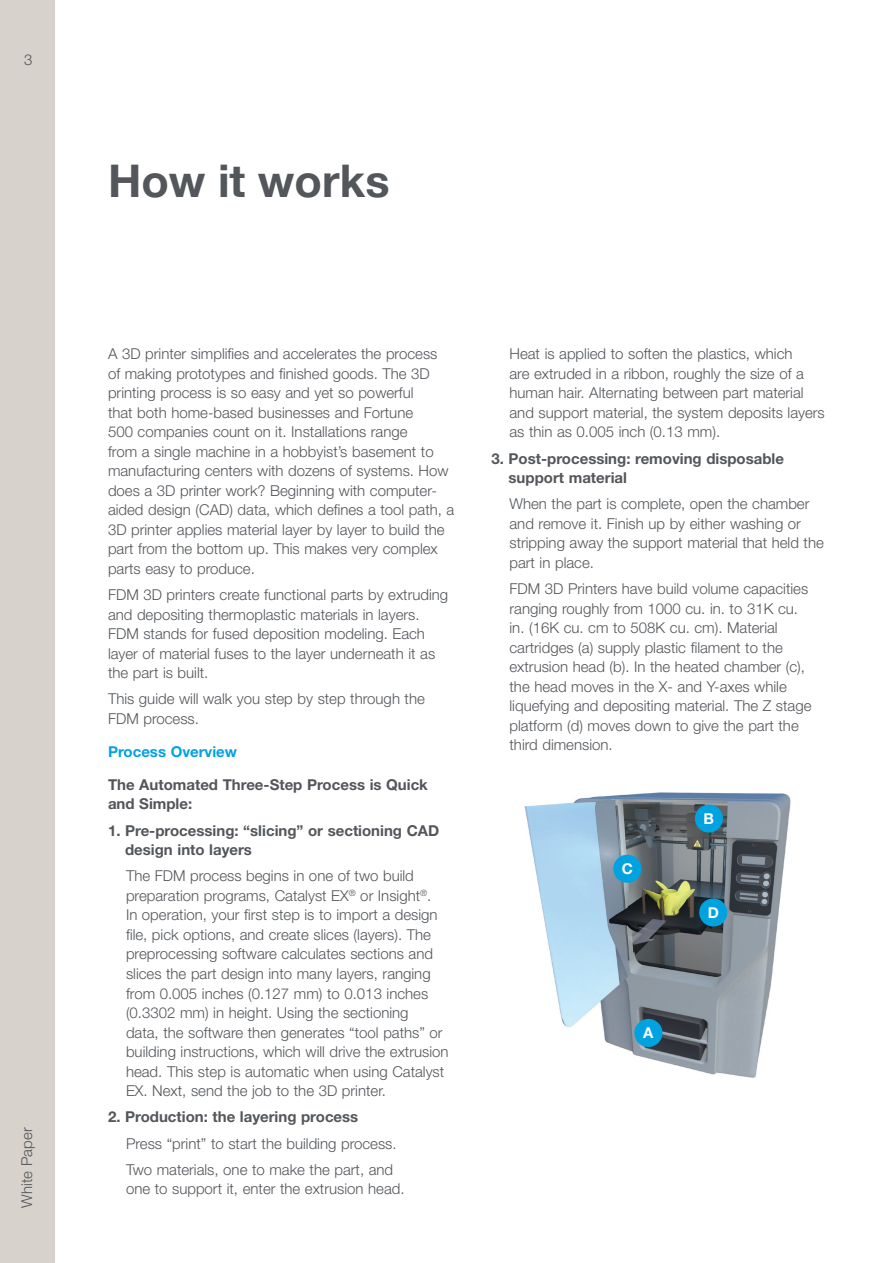
<style>
.page{position:relative;width:893px;height:1263px;background:#fff}
.page>*{position:absolute;margin:0;border:0;box-sizing:border-box;transform-origin:0 0}
.Page_Title{font:700 45px "Helvetica Neue";color:#53565a}
.Para{font:300 15px/19.5px "Helvetica Neue LT Std";color:#53565a}
.Para-2{font:700 15px/19.5px "Helvetica Neue LT Std";color:#53565a}
.Para_Subhead{font:700 15px/19.5px "Helvetica Neue LT Std";color:#54555a}
.Para_Subhead-2{font:700 15px "Helvetica Neue LT Std";color:#00a3e0}
.Para-3{font:700 15px "Helvetica Neue LT Std";color:#fff}
</style>
<div class="page">
<div style="left:0;top:0;width:55px;height:1263px;background:#d7d2cb"></div>
<img style="left:524px;top:792px;width:267px;height:286px">
<div style="left:634px;top:1019px;width:28px;height:28px;background:#00a2e0;border-radius:50%"></div>
<div style="left:695px;top:804px;width:28px;height:28px;background:#00a2e0;border-radius:50%"></div>
<div style="left:613px;top:855px;width:28px;height:28px;background:#00a2e0;border-radius:50%"></div>
<div style="left:699px;top:898px;width:28px;height:28px;background:#00a2e0;border-radius:50%"></div>
<p class="Para" style="left:24px;top:49px;width:10px">3</p>
<p class="Para" style="left:17px;top:1208px;width:82px;rotate:-90deg">White Paper</p>
<p class="Page_Title" style="left:108px;top:146px;width:283px">How it works</p>
<p class="Para" style="left:108px;top:344px;width:348px">A 3D printer simplifies and accelerates the process<br>of making prototypes and finished goods. The 3D printing process is so easy and yet so powerful<br>that both home-based businesses and Fortune<br>500 companies count on it. Installations range<br>from a single machine in a hobbyist’s basement to manufacturing centers with dozens of systems. How does a 3D printer work? Beginning with computer&shy;aided design (CAD) data, which defines a tool path, a 3D printer applies material layer by layer to build the part from the bottom up. This makes very complex parts easy to produce.</p>
<p class="Para" style="left:108px;top:585px;width:342px">FDM 3D printers create functional parts by extruding and depositing thermoplastic materials in layers.<br>FDM stands for fused deposition modeling. Each layer of material fuses to the layer underneath it as the part is built.</p>
<p class="Para" style="left:108px;top:689px;width:318px">This guide will walk you step by step through the<br>FDM process.</p>
<p class="Para_Subhead-2" style="left:108px;top:742px;width:131px">Process Overview</p>
<p class="Para_Subhead" style="left:108px;top:774px;width:321px">The Automated Three-Step Process is Quick and Simple:</p>
<p class="Para-2" style="left:125px;top:820px;width:316px;text-indent:-17px">1. Pre-processing: “slicing” or sectioning CAD design into layers</p>
<p class="Para" style="left:126px;top:866px;width:324px">The FDM process begins in one of two build preparation programs, Catalyst EX<sup>®</sup> or Insight<sup>®</sup>.<br>In operation, your first step is to import a design file, pick options, and create slices (layers). The preprocessing software calculates sections and slices the part design into many layers, ranging from 0.005 inches (0.127 mm) to 0.013 inches (0.3302 mm) in height. Using the sectioning<br>data, the software then generates “tool paths” or building instructions, which will drive the extrusion head. This step is automatic when using Catalyst EX. Next, send the job to the 3D printer.</p>
<p class="Para-2" style="left:108px;top:1107px;width:252px">2. Production: the layering process</p>
<p class="Para" style="left:126px;top:1133px;width:272px">Press “print” to start the building process.</p>
<p class="Para" style="left:126px;top:1159px;width:280px">Two materials, one to make the part, and one to support it, enter the extrusion head.</p>
<p class="Para" style="left:509px;top:344px;width:317px">Heat is applied to soften the plastics, which<br>are extruded in a ribbon, roughly the size of a human hair. Alternating between part material and support material, the system deposits layers as thin as 0.005 inch (0.13 mm).</p>
<p class="Para-2" style="left:509px;top:448px;width:277px;text-indent:-17px">3. Post-processing: removing disposable support material</p>
<p class="Para" style="left:509px;top:494px;width:316px">When the part is complete, open the chamber and remove it. Finish up by either washing or stripping away the support material that held the part in place.</p>
<p class="Para" style="left:509px;top:579px;width:304px">FDM 3D Printers have build volume capacities ranging roughly from 1000 cu. in. to 31K cu. in. (16K cu. cm to 508K cu. cm). Material cartridges (a) supply plastic filament to the extrusion head (b). In the heated chamber (c), the head moves in the X- and Y-axes while liquefying and depositing material. The Z stage platform (d) moves down to give the part the third dimension.</p>
<p class="Para-3" style="left:622px;top:859px;width:13px">C</p>
<p class="Para-3" style="left:643px;top:1024px;width:12px">A</p>
<p class="Para-3" style="left:704px;top:809px;width:12px">B</p>
<p class="Para-3" style="left:708px;top:903px;width:13px">D</p>
</div>
